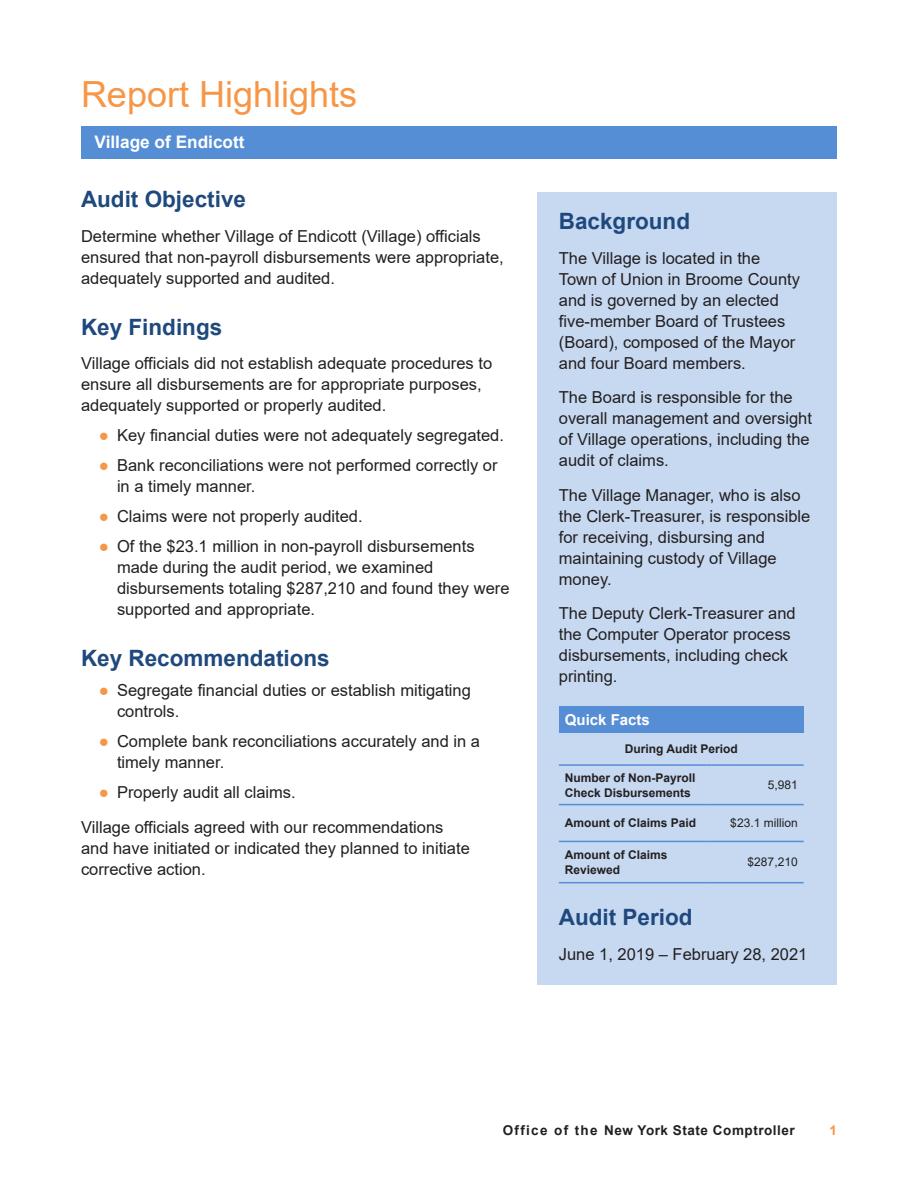
<style>
.page{position:relative;width:918px;height:1188px;background:#fff}
.page>*{position:absolute;margin:0;border:0;box-sizing:border-box;transform-origin:0 0}
.Section_Heads{font:36px "Arial";color:#f79646}
._2_Subheads{font:700 22.5px "Arial";color:#1f497d}
.t1{font:700 17.25px "Arial";color:#fff}
.Body_Text{font:16.5px/21px "Arial";color:#231f20}
.Footnotes{font:700 15px "Arial";color:#fff}
.t2{font:700 13.5px "Arial";letter-spacing:.04em;color:#231f20}
.t3{font:700 13.5px "Arial";color:#f79646}
.Footnotes-2{font:700 12px/15px "Arial";color:#231f20}
.Footnotes-3{font:12px "Arial";color:#231f20}
.s1{color:#f79646}
</style>
<div class="page">
<hr style="left:81px;top:126px;width:756px;height:3px;background:#558ed5">
<div style="left:538px;top:192px;width:299px;height:793px;background:#c6d9f1"></div>
<div style="left:81px;top:128px;width:756px;height:31px;background:#558ed5"></div>
<div style="left:559px;top:706px;width:245px;height:27px;background:#558ed5"></div>
<hr style="left:559px;top:764px;width:147px;height:2px;background:#558ed5">
<hr style="left:706px;top:764px;width:98px;height:2px;background:#558ed5">
<hr style="left:559px;top:804px;width:147px;height:1px;background:#558ed5">
<hr style="left:706px;top:804px;width:98px;height:1px;background:#558ed5">
<hr style="left:559px;top:841px;width:147px;height:1px;background:#558ed5">
<hr style="left:706px;top:841px;width:98px;height:1px;background:#558ed5">
<hr style="left:559px;top:882px;width:147px;height:1px;background:#558ed5">
<hr style="left:706px;top:882px;width:98px;height:1px;background:#558ed5">
<p class="Section_Heads" style="left:81px;top:70px;width:278px">Report Highlights</p>
<p class="t1" style="left:94px;top:129px;width:152px">Village of Endicott</p>
<p class="_2_Subheads" style="left:81px;top:184px;width:167px">Audit Objective</p>
<p class="Body_Text" style="left:81px;top:226px;width:424px">Determine whether Village of Endicott (Village) officials ensured that non-payroll disbursements were appropriate, adequately supported and audited.</p>
<p class="_2_Subheads" style="left:81px;top:311px;width:143px">Key Findings</p>
<p class="Body_Text" style="left:81px;top:353px;width:413px">Village officials did not establish adequate procedures to ensure all disbursements are for appropriate purposes, adequately supported or properly audited.</p>
<p class="Body_Text" style="left:99px;top:425px;width:407px"><span class="s1">●</span> Key financial duties were not adequately segregated.</p>
<p class="Body_Text" style="left:117px;top:455px;width:382px;text-indent:-18px"><span class="s1">●</span> Bank reconciliations were not performed correctly or in a timely manner.</p>
<p class="Body_Text" style="left:99px;top:506px;width:265px"><span class="s1">●</span> Claims were not properly audited.</p>
<p class="Body_Text" style="left:117px;top:536px;width:394px;text-indent:-18px"><span class="s1">●</span> Of the $23.1 million in non-payroll disbursements made during the audit period, we examined disbursements totaling $287,210 and found they were supported and appropriate.</p>
<p class="_2_Subheads" style="left:81px;top:643px;width:250px">Key Recommendations</p>
<p class="Body_Text" style="left:117px;top:680px;width:355px;text-indent:-18px"><span class="s1">●</span> Segregate financial duties or establish mitigating controls.</p>
<p class="Body_Text" style="left:117px;top:731px;width:365px;text-indent:-18px"><span class="s1">●</span> Complete bank reconciliations accurately and in a timely manner.</p>
<p class="Body_Text" style="left:99px;top:782px;width:198px"><span class="s1">●</span> Properly audit all claims.</p>
<p class="Body_Text" style="left:81px;top:817px;width:390px">Village officials agreed with our recommendations and have initiated or indicated they planned to initiate corrective action.</p>
<p class="_2_Subheads" style="left:559px;top:206px;width:133px">Background</p>
<p class="Body_Text" style="left:559px;top:247px;width:243px">The Village is located in the<br>Town of Union in Broome County and is governed by an elected five-member Board of Trustees (Board), composed of the Mayor and four Board members.</p>
<p class="Body_Text" style="left:559px;top:387px;width:255px">The Board is responsible for the overall management and oversight of Village operations, including the audit of claims.</p>
<p class="Body_Text" style="left:559px;top:484px;width:253px">The Village Manager, who is also the Clerk-Treasurer, is responsible for receiving, disbursing and maintaining custody of Village money.</p>
<p class="Body_Text" style="left:559px;top:603px;width:238px">The Deputy Clerk-Treasurer and the Computer Operator process disbursements, including check printing.</p>
<p class="Footnotes" style="left:565px;top:709px;width:87px">Quick Facts</p>
<p class="Footnotes-2" style="left:625px;top:742px;width:114px">During Audit Period</p>
<p class="Footnotes-2" style="left:565px;top:770px;width:132px">Number of Non-Payroll<br>Check Disbursements</p>
<p class="Footnotes-3" style="left:768px;top:777px;width:32px">5,981</p>
<p class="Footnotes-2" style="left:565px;top:816px;width:133px">Amount of Claims Paid</p>
<p class="Footnotes-3" style="left:730px;top:815px;width:69px">$23.1 million</p>
<p class="Footnotes-2" style="left:565px;top:847px;width:104px">Amount of Claims<br>Reviewed</p>
<p class="Footnotes-3" style="left:748px;top:854px;width:52px">$287,210</p>
<p class="_2_Subheads" style="left:559px;top:902px;width:135px">Audit Period</p>
<p class="Body_Text" style="left:559px;top:943px;width:250px">June 1, 2019 – February 28, 2021</p>
<p class="t2" style="left:503px;top:1121px;width:294px">Office of the New York State Comptroller</p>
<p class="t3" style="left:829px;top:1121px;width:9px">1</p>
</div>
